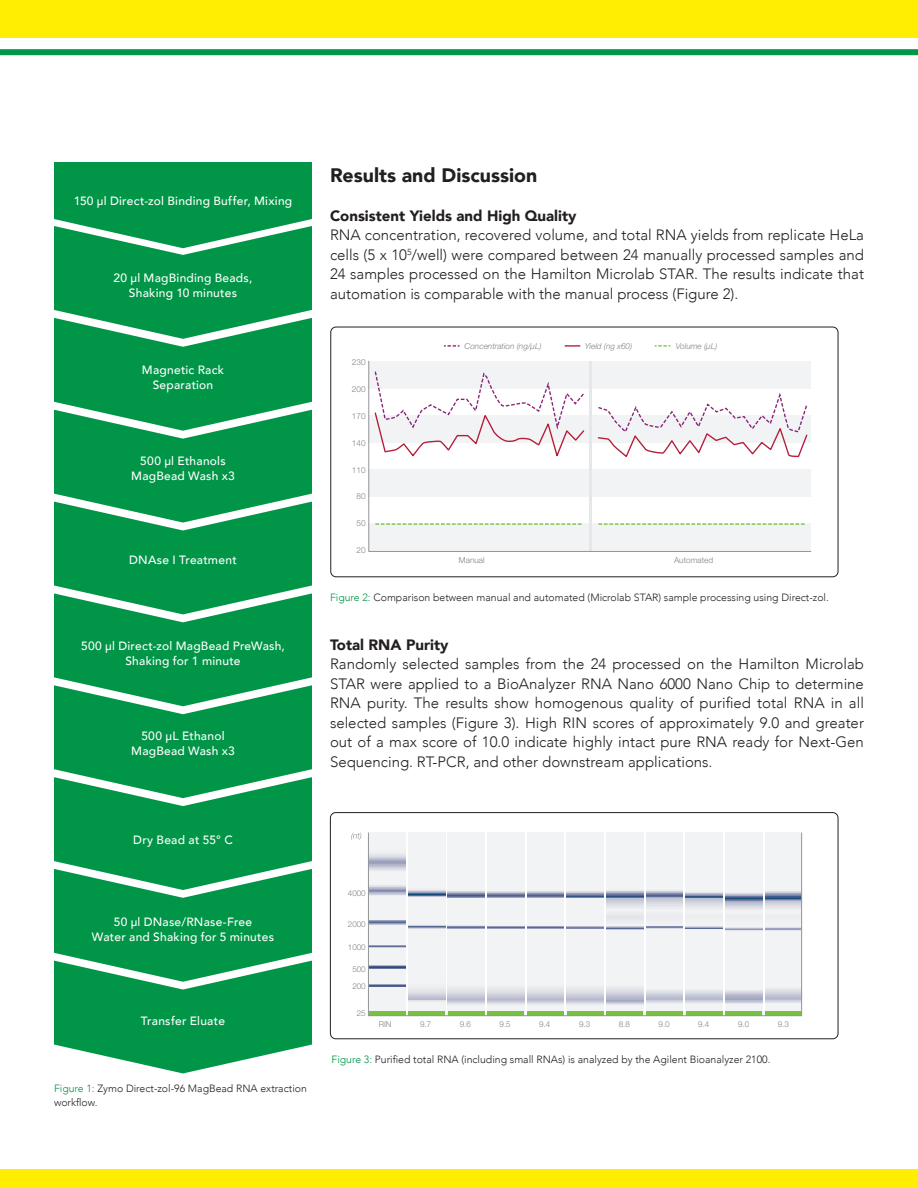
<style>
.page{position:relative;width:918px;height:1188px;background:#fff}
.page>*{position:absolute;margin:0;border:0;box-sizing:border-box;transform-origin:0 0}
.t1{font:900 19.5px "Avenir";color:#231f20}
.t2{font:300 15px/19.5px "Avenir";color:#231f20;text-align:justify}
.t3{font:900 15px "Avenir";color:#231f20}
.Body_Copy{font:500 12px/15px "Avenir";letter-spacing:.02em;color:#fff;text-align:center}
.t4{font:300 10.5px/13.5px "Avenir";color:#231f20}
.t5{font:italic 300 8.25px "Helvetica Neue LT Pro";color:#808285}
.t6{font:300 8.25px "Helvetica Neue LT Pro";color:#808285}
.t7{font:300 8.1px/17.4px "Helvetica Neue LT Pro";color:#808285}
.s1{color:#009547}
</style>
<div class="page">
<div style="left:0;top:0;width:918px;height:38px;background:#ffee01"></div>
<div style="left:0;top:49px;width:918px;height:6px;background:#009547"></div>
<div style="left:0;top:1169px;width:918px;height:19px;background:#ffee01"></div>
<svg style="left:54px;top:162px;width:258px;height:911px;background:#179e57"></svg>
<div style="left:369px;top:361px;width:442px;height:27px;background:#f2f3f4"></div>
<div style="left:369px;top:524px;width:442px;height:27px;background:#f2f3f4"></div>
<div style="left:369px;top:469px;width:442px;height:28px;background:#f2f3f4"></div>
<hr style="left:590px;top:361px;width:2px;height:191px;background:#e6e7e9">
<hr style="left:369px;top:361px;width:1px;height:190px;background:#939598">
<hr style="left:369px;top:551px;width:442px;height:1px;background:#939598">
<svg style="left:655px;top:345px;width:15px;height:2px"></svg>
<svg style="left:565px;top:345px;width:15px;height:2px"></svg>
<svg style="left:444px;top:345px;width:16px;height:2px"></svg>
<svg style="left:374px;top:370px;width:435px;height:94px"></svg>
<svg style="left:375px;top:523px;width:208px;height:2px"></svg>
<svg style="left:598px;top:523px;width:208px;height:2px"></svg>
<div style="left:330px;top:327px;width:508px;height:250px;border:1px solid #231f20;border-radius:5px"></div>
<svg style="left:351px;top:833px;width:10px;height:7px"></svg>
<svg style="left:368px;top:832px;width:434px;height:184px"></svg>
<hr style="left:801px;top:833px;width:1px;height:183px;background:#939598">
<div style="left:330px;top:812px;width:508px;height:227px;border:1px solid #231f20;border-radius:5px"></div>
<p class="Body_Copy" style="left:74px;top:193px;width:220px">150 µl Direct-zol Binding Buffer, Mixing</p>
<p class="Body_Copy" style="left:114px;top:270px;width:140px">20 µl MagBinding Beads,</p>
<p class="Body_Copy" style="left:129px;top:285px;width:110px">Shaking 10 minutes</p>
<p class="Body_Copy" style="left:142px;top:362px;width:84px">Magnetic Rack<br>Separation</p>
<p class="Body_Copy" style="left:131px;top:453px;width:105px">500 µl Ethanols<br>MagBead Wash x3</p>
<p class="Body_Copy" style="left:129px;top:552px;width:109px">DNAse I Treatment</p>
<p class="Body_Copy" style="left:81px;top:638px;width:205px">500 µl Direct-zol MagBead PreWash,<br>Shaking for 1 minute</p>
<p class="Body_Copy" style="left:131px;top:728px;width:105px">500 µL Ethanol<br>MagBead Wash x3</p>
<p class="t1" style="left:330px;top:158px;width:209px">Results and Discussion</p>
<p class="t3" style="left:330px;top:202px;width:248px">Consistent Yields and High Quality</p>
<p class="t2" style="left:330px;top:225px;width:536px">RNA concentration, recovered volume, and total RNA yields from replicate HeLa cells (5 x 10<sup>5</sup>/well) were compared between 24 manually processed samples and 24 samples processed on the Hamilton Microlab STAR. The results indicate that automation is comparable with the manual process (Figure 2).</p>
<p class="t6" style="left:352px;top:357px;width:15px">230</p>
<p class="t6" style="left:352px;top:384px;width:15px">200</p>
<p class="t6" style="left:352px;top:411px;width:15px">170</p>
<p class="t6" style="left:352px;top:438px;width:15px">140</p>
<p class="t6" style="left:352px;top:465px;width:15px">110</p>
<p class="t6" style="left:356px;top:491px;width:11px">80</p>
<p class="t6" style="left:356px;top:518px;width:11px">50</p>
<p class="t6" style="left:356px;top:545px;width:11px">20</p>
<p class="t5" style="left:465px;top:341px;width:78px">Concentration (ng/µL)</p>
<p class="t5" style="left:585px;top:341px;width:49px">Yield (ng x60)</p>
<p class="t5" style="left:676px;top:341px;width:43px">Volume (µL)</p>
<p class="t6" style="left:459px;top:555px;width:27px">Manual</p>
<p class="t6" style="left:674px;top:555px;width:41px">Automated</p>
<p class="t4" style="left:330px;top:591px;width:500px"><span class="s1">Figure 2:</span> Comparison between manual and automated (Microlab STAR) sample processing using Direct-zol.</p>
<p class="t3" style="left:330px;top:631px;width:120px">Total RNA Purity</p>
<p class="t2" style="left:330px;top:654px;width:536px">Randomly selected samples from the 24 processed on the Hamilton Microlab STAR were applied to a BioAnalyzer RNA Nano 6000 Nano Chip to determine RNA purity. The results show homogenous quality of purified total RNA in all selected samples (Figure 3). High RIN scores of approximately 9.0 and greater out of a max score of 10.0 indicate highly intact pure RNA ready for Next-Gen Sequencing. RT-PCR, and other downstream applications.</p>
<p class="Body_Copy" style="left:133px;top:831px;width:101px">Dry Bead at 55° C</p>
<p class="Body_Copy" style="left:92px;top:914px;width:184px">50 µl DNase/RNase-Free<br>Water and Shaking for 5 minutes</p>
<p class="Body_Copy" style="left:141px;top:1013px;width:86px">Transfer Eluate</p>
<p class="t4" style="left:54px;top:1082px;width:254px"><span class="s1">Figure 1:</span> Zymo Direct-zol-96 MagBead RNA extraction workflow.</p>
<p class="t7" style="left:348px;top:884px;width:19px">4000</p>
<p class="t7" style="left:348px;top:915px;width:19px">2000</p>
<p class="t7" style="left:348px;top:938px;width:19px">1000</p>
<p class="t7" style="left:352px;top:960px;width:15px">500<br>200</p>
<p class="t7" style="left:357px;top:1005px;width:10px">25</p>
<p class="t7" style="left:379px;top:1015px;width:14px">RIN</p>
<p class="t7" style="left:420px;top:1015px;width:13px">9.7</p>
<p class="t7" style="left:460px;top:1015px;width:13px">9.6</p>
<p class="t7" style="left:500px;top:1015px;width:13px">9.5</p>
<p class="t7" style="left:539px;top:1015px;width:13px">9.4</p>
<p class="t7" style="left:579px;top:1015px;width:13px">9.3</p>
<p class="t7" style="left:619px;top:1015px;width:13px">8.8</p>
<p class="t7" style="left:659px;top:1015px;width:13px">9.0</p>
<p class="t7" style="left:698px;top:1015px;width:13px">9.4</p>
<p class="t7" style="left:738px;top:1015px;width:13px">9.0</p>
<p class="t7" style="left:778px;top:1015px;width:13px">9.3</p>
<p class="t4" style="left:332px;top:1053px;width:440px"><span class="s1">Figure 3:</span> Purified total RNA (including small RNAs) is analyzed by the Agilent Bioanalyzer 2100.</p>
</div>
